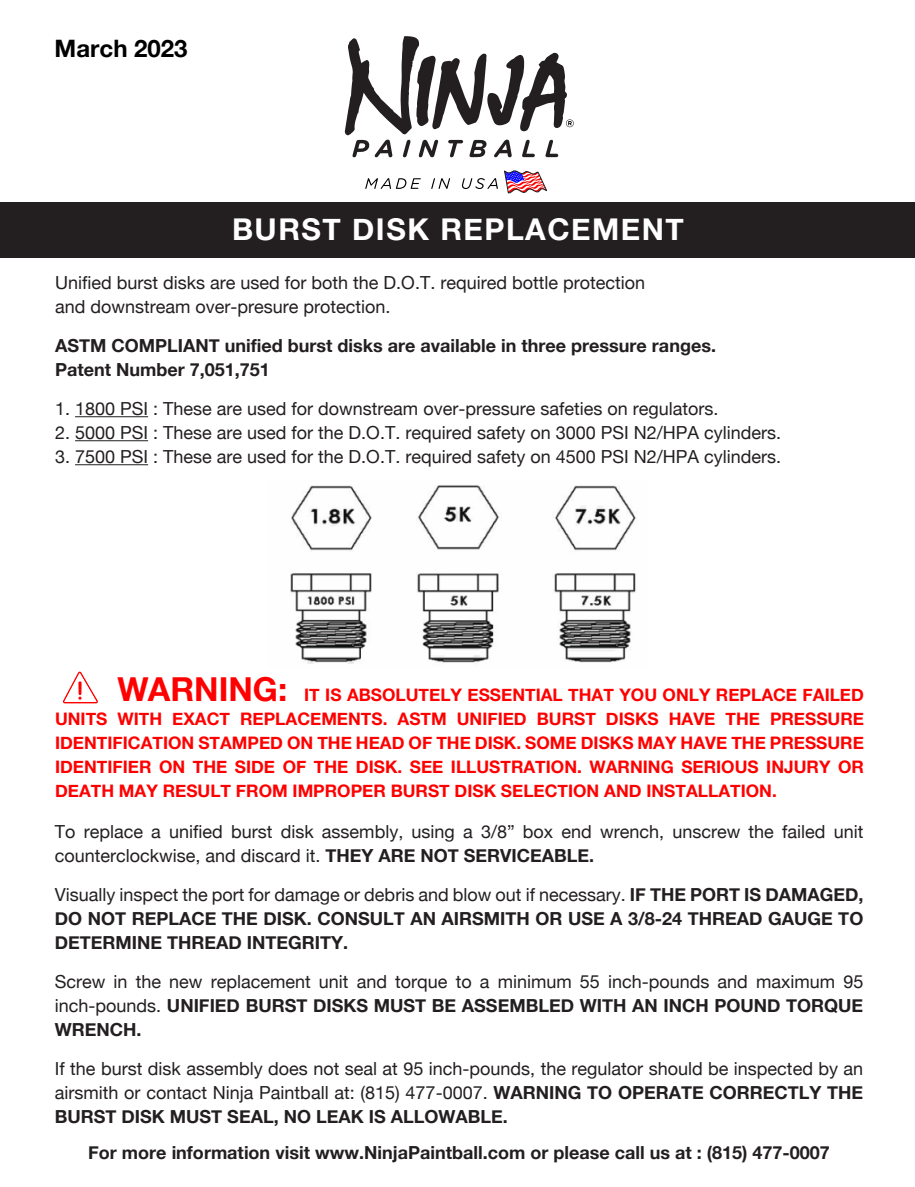
<style>
.page{position:relative;width:915px;height:1187px;background:#fff}
.page>*{position:absolute;margin:0;border:0;box-sizing:border-box;transform-origin:0 0}
.t1{font:700 30px "Helvetica Neue";letter-spacing:.05em;color:#fff}
.t2{font:700 24px "Helvetica Neue";color:#000}
.t3{font:18px/24px "Helvetica Neue";color:#231f20}
.t4{font:700 18px/24px "Helvetica Neue";color:#231f20}
.t5{font:700 17.4px/24px "Helvetica Neue";color:#f00;text-align:justify}
.s1{font-size:33px}
.s2{font-weight:700}
.s3{font-weight:400}
</style>
<div class="page">
<img style="left:290px;top:485px;width:346px;height:179px">
<svg style="left:62px;top:671px;width:36px;height:32px"></svg>
<svg style="left:365px;top:178px;width:56px;height:11px"></svg>
<svg style="left:431px;top:178px;width:4px;height:11px"></svg>
<svg style="left:438px;top:178px;width:12px;height:11px"></svg>
<svg style="left:462px;top:178px;width:36px;height:11px"></svg>
<svg style="left:504px;top:170px;width:43px;height:24px"></svg>
<svg style="left:345px;top:36px;width:228px;height:122px"></svg>
<div style="left:0;top:202px;width:914px;height:56px;background:#231f20"></div>
<hr style="left:75px;top:416px;width:73px;height:1px;background:#231f20">
<hr style="left:75px;top:440px;width:73px;height:1px;background:#231f20">
<hr style="left:75px;top:464px;width:73px;height:1px;background:#231f20">
<h2 class="t2" style="left:55px;top:29px;width:134px">March 2023</h2>
<h1 class="t1" style="left:232px;top:206px;width:453px">BURST DISK REPLACEMENT</h1>
<p class="t3" style="left:55px;top:271px;width:591px">Unified burst disks are used for both the D.O.T. required bottle protection and downstream over-presure protection.</p>
<p class="t4" style="left:55px;top:334px;width:662px">ASTM COMPLIANT unified burst disks are available in three pressure ranges.<br>Patent Number 7,051,751</p>
<p class="t3" style="left:55px;top:397px;width:665px">1. 1800 PSI : These are used for downstream over-pressure safeties on regulators.</p>
<p class="t3" style="left:55px;top:421px;width:727px">2. 5000 PSI : These are used for the D.O.T. required safety on 3000 PSI N2/HPA cylinders.</p>
<p class="t3" style="left:55px;top:445px;width:727px">3. 7500 PSI : These are used for the D.O.T. required safety on 4500 PSI N2/HPA cylinders.</p>
<p class="t5" style="left:55px;top:683px;width:810px;text-indent:62px"><span class="s1">WARNING:</span> IT IS ABSOLUTELY ESSENTIAL THAT YOU ONLY REPLACE FAILED UNITS WITH EXACT REPLACEMENTS. ASTM UNIFIED BURST DISKS HAVE THE PRESSURE IDENTIFICATION STAMPED ON THE HEAD OF THE DISK. SOME DISKS MAY HAVE THE PRESSURE IDENTIFIER ON THE SIDE OF THE DISK. SEE ILLUSTRATION. WARNING SERIOUS INJURY OR DEATH MAY RESULT FROM IMPROPER BURST DISK SELECTION AND INSTALLATION.</p>
<p class="t3" style="left:55px;top:820px;width:810px">To replace a unified burst disk assembly, using a 3/8” box end wrench, unscrew the failed unit counterclockwise, and discard it. <span class="s2">THEY ARE NOT SERVICEABLE.</span></p>
<p class="t4" style="left:55px;top:883px;width:810px;text-align:justify"><span class="s3">Visually inspect the port for damage or debris and blow out if necessary.</span> IF THE PORT IS DAMAGED, DO NOT REPLACE THE DISK. CONSULT AN AIRSMITH OR USE A 3/8-24 THREAD GAUGE TO DETERMINE THREAD INTEGRITY.</p>
<p class="t3" style="left:55px;top:970px;width:810px;text-align:justify">Screw in the new replacement unit and torque to a minimum 55 inch-pounds and maximum 95 inch-pounds. <span class="s2">UNIFIED BURST DISKS MUST BE ASSEMBLED WITH AN INCH POUND TORQUE WRENCH.</span></p>
<p class="t3" style="left:55px;top:1057px;width:809px;text-align:justify">If the burst disk assembly does not seal at 95 inch-pounds, the regulator should be inspected by an airsmith or contact Ninja Paintball at: (815) 477-0007. <span class="s2">WARNING TO OPERATE CORRECTLY THE BURST DISK MUST SEAL, NO LEAK IS ALLOWABLE.</span></p>
<p class="t4" style="left:88px;top:1141px;width:743px">For more information visit www.NinjaPaintball.com or please call us at : (815) 477-0007</p>
</div>
